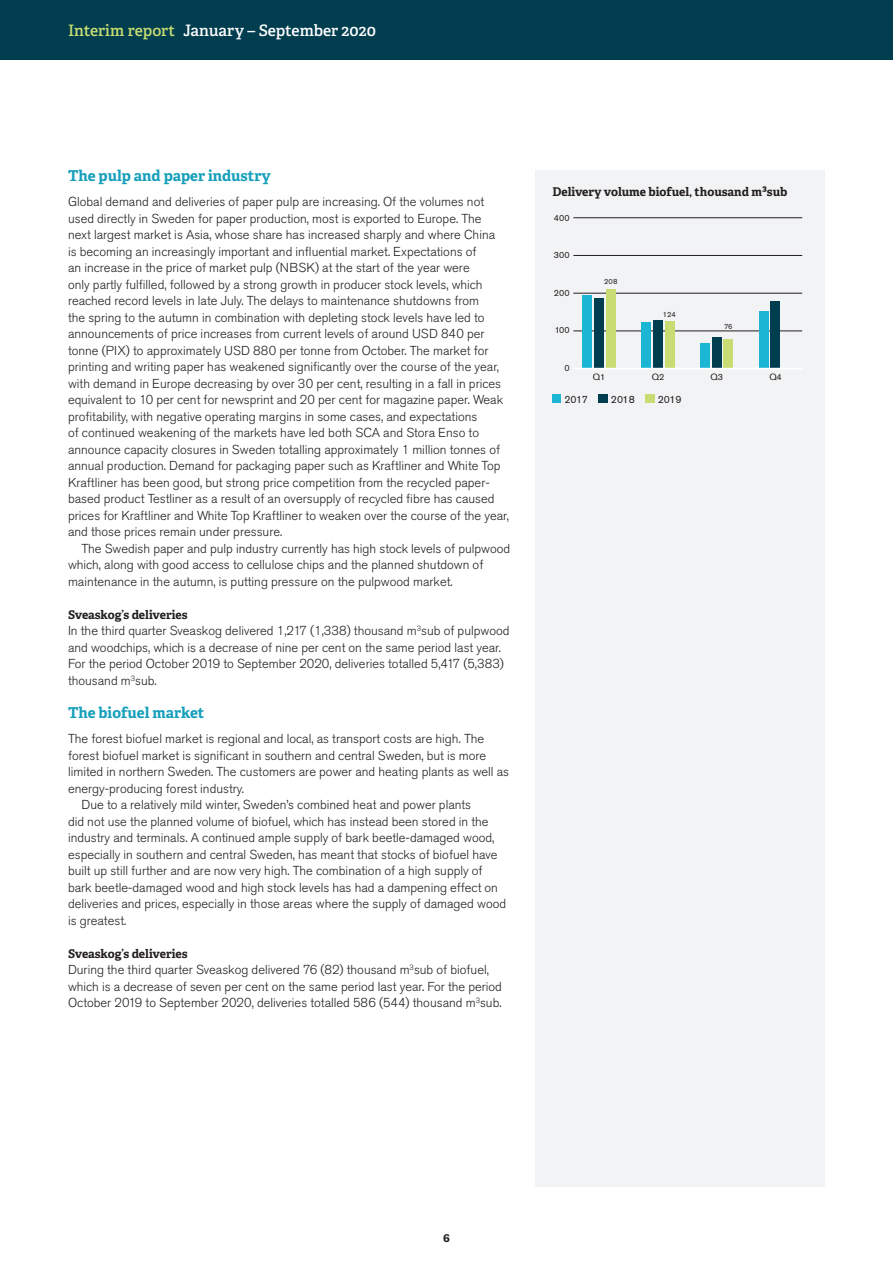
<style>
.page{position:relative;width:893px;height:1263px;background:#fff}
.page>*{position:absolute;margin:0;border:0;box-sizing:border-box;transform-origin:0 0}
.t1{font:600 15.75px "Adelle";letter-spacing:-.005em;color:#fff}
.SVS_Mellis_1{font:700 15px "Adelle";color:#169fbb}
.SVS_Bröd{font:300 12.9px/16.5px "Akzidenz Grotesk Std";color:#231f20}
.SVS_Bröd_-_indrag{font:300 12.9px/16.5px "Akzidenz Grotesk Std";color:#231f20}
.SVS_Mellis_1-2{font:700 12px "Adelle";letter-spacing:-.005em;color:#231f20}
.SVS_spaltrubrik_text{font:700 12px "Adelle";color:#231f20}
.SVS_Faktabröd{font:10.5px "Akzidenz Grotesk Std";color:#231f20}
.t2{font:9px "Akzidenz Grotesk Std";color:#231f20}
.t3{font:7.5px "Akzidenz Grotesk Std";color:#231f20}
.s1{color:#c7dc72}
</style>
<div class="page">
<div style="left:0;top:0;width:893px;height:60px;background:#003d4f"></div>
<div style="left:536px;top:170px;width:289px;height:1016px;background:#f2f3f4"></div>
<hr style="left:573px;top:217px;width:229px;height:1px;background:#231f20">
<hr style="left:573px;top:255px;width:229px;height:1px;background:#231f20">
<hr style="left:573px;top:293px;width:229px;height:1px;background:#231f20">
<hr style="left:573px;top:331px;width:229px;height:1px;background:#231f20">
<div style="left:606px;top:290px;width:10px;height:78px;background:#c7dc72"></div>
<div style="left:664px;top:321px;width:10px;height:47px;background:#c7dc72"></div>
<div style="left:723px;top:339px;width:10px;height:29px;background:#c7dc72"></div>
<div style="left:594px;top:298px;width:10px;height:70px;background:#003d4f"></div>
<div style="left:653px;top:320px;width:10px;height:48px;background:#003d4f"></div>
<div style="left:712px;top:337px;width:10px;height:31px;background:#003d4f"></div>
<div style="left:770px;top:301px;width:10px;height:67px;background:#003d4f"></div>
<div style="left:582px;top:295px;width:10px;height:73px;background:#1cb6d5"></div>
<div style="left:641px;top:323px;width:10px;height:45px;background:#1cb6d5"></div>
<div style="left:700px;top:344px;width:10px;height:24px;background:#1cb6d5"></div>
<div style="left:759px;top:311px;width:10px;height:57px;background:#1cb6d5"></div>
<hr style="left:573px;top:368px;width:229px;height:1px;background:#fff">
<div style="left:552px;top:394px;width:9px;height:9px;background:#1cb6d5"></div>
<div style="left:598px;top:394px;width:10px;height:9px;background:#003d4f"></div>
<div style="left:645px;top:394px;width:10px;height:9px;background:#c7dc72"></div>
<p class="t1" style="left:68px;top:21px;width:309px"><span class="s1">Interim report</span> January – September 2020</p>
<p class="SVS_Mellis_1" style="left:68px;top:167px;width:204px">The pulp and paper industry</p>
<p class="SVS_Bröd" style="left:68px;top:194px;width:442px">Global demand and deliveries of paper pulp are increasing. Of the volumes not used directly in Sweden for paper production, most is exported to Europe. The<br>next largest market is Asia, whose share has increased sharply and where China<br>is becoming an increasingly important and influential market. Expectations of<br>an increase in the price of market pulp (NBSK) at the start of the year were<br>only partly fulfilled, followed by a strong growth in producer stock levels, which reached record levels in late July. The delays to maintenance shutdowns from<br>the spring to the autumn in combination with depleting stock levels have led to announcements of price increases from current levels of around USD 840 per tonne (PIX) to approximately USD 880 per tonne from October. The market for printing and writing paper has weakened significantly over the course of the year, with demand in Europe decreasing by over 30 per cent, resulting in a fall in prices equivalent to 10 per cent for newsprint and 20 per cent for magazine paper. Weak profitability, with negative operating margins in some cases, and expectations<br>of continued weakening of the markets have led both SCA and Stora Enso to announce capacity closures in Sweden totalling approximately 1 million tonnes of annual production. Demand for packaging paper such as Kraftliner and White Top Kraftliner has been good, but strong price competition from the recycled paper&shy;based product Testliner as a result of an oversupply of recycled fibre has caused prices for Kraftliner and White Top Kraftliner to weaken over the course of the year, and those prices remain under pressure.</p>
<p class="SVS_Bröd_-_indrag" style="left:68px;top:540px;width:444px;text-indent:14px">The Swedish paper and pulp industry currently has high stock levels of pulpwood which, along with good access to cellulose chips and the planned shutdown of maintenance in the autumn, is putting pressure on the pulpwood market.</p>
<p class="SVS_Mellis_1-2" style="left:68px;top:607px;width:121px">Sveaskog’s deliveries</p>
<p class="SVS_Bröd" style="left:68px;top:623px;width:443px">In the third quarter Sveaskog delivered 1,217 (1,338) thousand m<sup>3</sup>sub of pulpwood and woodchips, which is a decrease of nine per cent on the same period last year.<br>For the period October 2019 to September 2020, deliveries totalled 5,417 (5,383) thousand m<sup>3</sup>sub.</p>
<p class="SVS_Mellis_1" style="left:68px;top:703px;width:138px">The biofuel market</p>
<p class="SVS_Bröd" style="left:68px;top:730px;width:443px">The forest biofuel market is regional and local, as transport costs are high. The forest biofuel market is significant in southern and central Sweden, but is more limited in northern Sweden. The customers are power and heating plants as well as energy-producing forest industry.</p>
<p class="SVS_Bröd_-_indrag" style="left:68px;top:796px;width:440px;text-indent:14px">Due to a relatively mild winter, Sweden’s combined heat and power plants<br>did not use the planned volume of biofuel, which has instead been stored in the industry and terminals. A continued ample supply of bark beetle-damaged wood, especially in southern and central Sweden, has meant that stocks of biofuel have built up still further and are now very high. The combination of a high supply of bark beetle-damaged wood and high stock levels has had a dampening effect on deliveries and prices, especially in those areas where the supply of damaged wood is greatest.</p>
<p class="SVS_Mellis_1-2" style="left:68px;top:945px;width:121px">Sveaskog’s deliveries</p>
<p class="SVS_Bröd" style="left:68px;top:961px;width:435px">During the third quarter Sveaskog delivered 76 (82) thousand m<sup>3</sup>sub of biofuel, which is a decrease of seven per cent on the same period last year. For the period<br>October 2019 to September 2020, deliveries totalled 586 (544) thousand m<sup>3</sup>sub.</p>
<p class="SVS_spaltrubrik_text" style="left:552px;top:184px;width:237px">Delivery volume biofuel, thousand m³sub</p>
<p class="t2" style="left:554px;top:212px;width:17px">400</p>
<p class="t2" style="left:554px;top:250px;width:17px">300</p>
<p class="t2" style="left:554px;top:287px;width:17px">200</p>
<p class="t2" style="left:555px;top:325px;width:16px">100</p>
<p class="t2" style="left:564px;top:362px;width:7px">0</p>
<p class="t3" style="left:604px;top:277px;width:15px">208</p>
<p class="t3" style="left:663px;top:309px;width:15px">124</p>
<p class="t3" style="left:724px;top:322px;width:10px">76</p>
<p class="t2" style="left:593px;top:371px;width:14px">Q1</p>
<p class="t2" style="left:652px;top:371px;width:14px">Q2</p>
<p class="t2" style="left:710px;top:371px;width:14px">Q3</p>
<p class="t2" style="left:769px;top:371px;width:14px">Q4</p>
<p class="SVS_Faktabröd" style="left:564px;top:393px;width:25px">2017</p>
<p class="SVS_Faktabröd" style="left:611px;top:393px;width:25px">2018</p>
<p class="SVS_Faktabröd" style="left:658px;top:393px;width:25px">2019</p>
<p class="SVS_spaltrubrik_text" style="left:443px;top:1230px;width:8px">6</p>
</div>
